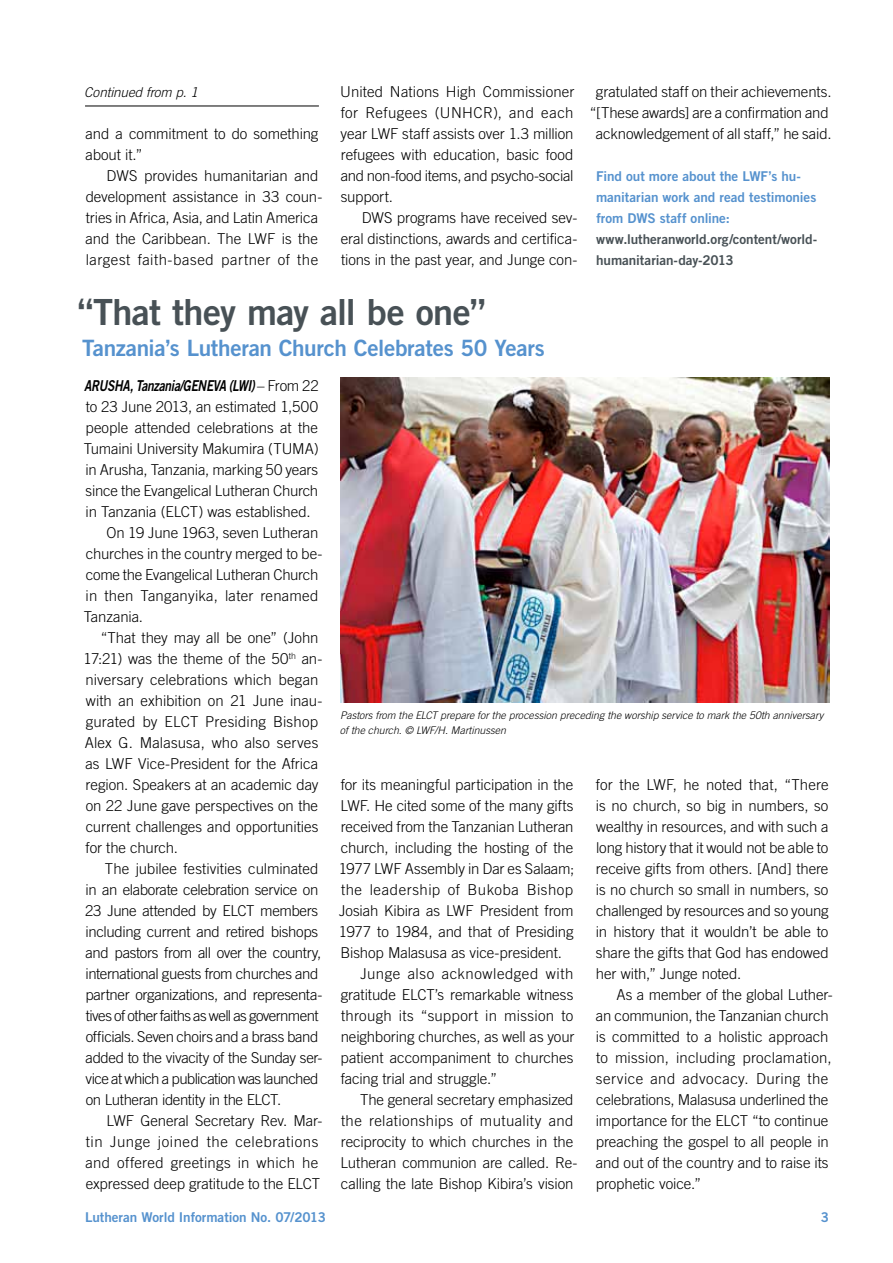
<style>
.page{position:relative;width:893px;height:1263px;background:#fff}
.page>*{position:absolute;margin:0;border:0;box-sizing:border-box;transform-origin:0 0}
.t1{font:36px "Trade Gothic LT Std Bd 2";letter-spacing:-.02em;color:#485156}
.t2{font:22.5px "Trade Gothic LT Std Bd 2";letter-spacing:-.015em;color:#5692ce}
.t3{font:300 15px/21px "Trade Gothic LT Std";letter-spacing:-.005em;color:#000}
.t4{font:300 15px "Trade Gothic LT Std";letter-spacing:-.025em;color:#000}
.t5{font:300 15px "Trade Gothic LT Std";letter-spacing:.02em;color:#000}
.t6{font:300 15px "Trade Gothic LT Std";letter-spacing:.035em;color:#000}
.t7{font:300 15px "Trade Gothic LT Std";letter-spacing:-.04em;color:#000}
.t8{font:15px "Trade Gothic LT Std Bd 2 Obl";letter-spacing:-.03em;color:#000;scale:.8 1}
.t9{font:300 15px "Trade Gothic LT Std";letter-spacing:-.035em;color:#000}
.t10{font:300 15px "Trade Gothic LT Std";letter-spacing:.025em;color:#000}
.t11{font:300 15px "Trade Gothic LT Std";letter-spacing:.015em;color:#000}
.t12{font:300 15px "Trade Gothic LT Std";letter-spacing:.04em;color:#000}
.t13{font:13.5px/21px "Trade Gothic LT Std Bd 2";letter-spacing:-.005em;color:#5692ce}
.t14{font:13.5px/21px "Trade Gothic LT Std Bd 2";letter-spacing:-.005em;color:#485156}
.t15{font:italic 300 13.5px "Trade Gothic LT Std";letter-spacing:-.005em;color:#000}
.t16{font:italic 300 10.5px/15px "Trade Gothic LT Std";color:#000}
.s1{font-family:"Trade Gothic LT Std";font-weight:300}
</style>
<div class="page">
<img style="left:340px;top:377px;width:489px;height:325px">
<hr style="left:85px;top:106px;width:234px;height:1px;background:#000">
<p class="t15" style="left:84px;top:84px;width:115px">Continued from p. 1</p>
<p class="t3" style="left:86px;top:123px;width:234px">and a commitment to do something about it.”</p>
<p class="t3" style="left:86px;top:165px;width:238px;text-indent:21px">DWS provides humanitarian and development assistance in 33 coun&shy;tries in Africa, Asia, and Latin America and the Caribbean. The LWF is the largest faith-based partner of the</p>
<p class="t3" style="left:340px;top:81px;width:236px;text-align:justify">United Nations High Commissioner for Refugees (UNHCR), and each year LWF staff assists over 1.3 million refugees with education, basic food and non-food items, and psycho-social support.</p>
<p class="t3" style="left:341px;top:207px;width:238px;text-align:justify;text-indent:21px">DWS programs have received sev&shy;eral distinctions, awards and certifica&shy;tions in the past year, and Junge con-</p>
<p class="t3" style="left:590px;top:81px;width:243px;text-align:center">gratulated staff on their achievements. “[These awards] are a confirmation and acknowledgement of all staff,” he said.</p>
<p class="t13" style="left:596px;top:166px;width:222px">Find out more about the LWF’s hu&shy;manitarian work and read testimonies from DWS staff online:</p>
<p class="t14" style="left:596px;top:229px;width:222px">www.lutheranworld.org/content/world&shy;humanitarian-day-2013</p>
<h1 class="t1" style="left:78px;top:290px;width:410px">“That they may all be one”</h1>
<h2 class="t2" style="left:82px;top:334px;width:464px">Tanzania’s Lutheran Church Celebrates 50 Years</h2>
<p class="t8" style="left:84px;top:377px;width:295px">ARUSHA, Tanzania/GENEVA (LWI) <span class="s1">– From 22</span></p>
<p class="t3" style="left:86px;top:396px;width:234px">to 23 June 2013, an estimated 1,500</p>
<p class="t3" style="left:85px;top:417px;width:234px">people attended celebrations at the</p>
<p class="t3" style="left:84px;top:438px;width:236px">Tumaini University Makumira (TUMA)</p>
<p class="t3" style="left:86px;top:459px;width:234px">in Arusha, Tanzania, marking 50 years</p>
<p class="t3" style="left:86px;top:480px;width:234px">since the Evangelical Lutheran Church</p>
<p class="t3" style="left:86px;top:501px;width:226px">in Tanzania (ELCT) was established.</p>
<p class="t3" style="left:107px;top:522px;width:213px">On 19 June 1963, seven Lutheran</p>
<p class="t3" style="left:86px;top:543px;width:238px">churches in the country merged to be-</p>
<p class="t3" style="left:86px;top:564px;width:234px">come the Evangelical Lutheran Church</p>
<p class="t11" style="left:86px;top:587px;width:234px">in then Tanganyika, later renamed</p>
<p class="t3" style="left:84px;top:606px;width:61px">Tanzania.</p>
<p class="t3" style="left:101px;top:627px;width:219px">“That they may all be one” (John</p>
<p class="t3" style="left:84px;top:648px;width:240px">17:21) was the theme of the 50<sup>th</sup> an-</p>
<p class="t3" style="left:86px;top:669px;width:234px">niversary celebrations which began</p>
<p class="t3" style="left:86px;top:690px;width:238px">with an exhibition on 21 June inau-</p>
<p class="t3" style="left:86px;top:711px;width:234px">gurated by ELCT Presiding Bishop</p>
<p class="t3" style="left:85px;top:732px;width:235px">Alex G. Malasusa, who also serves</p>
<p class="t3" style="left:86px;top:753px;width:234px">as LWF Vice-President for the Africa</p>
<p class="t3" style="left:86px;top:774px;width:234px">region. Speakers at an academic day</p>
<p class="t3" style="left:86px;top:795px;width:234px">on 22 June gave perspectives on the</p>
<p class="t3" style="left:86px;top:816px;width:234px">current challenges and opportunities</p>
<p class="t3" style="left:86px;top:837px;width:94px">for the church.</p>
<p class="t3" style="left:105px;top:858px;width:215px">The jubilee festivities culminated</p>
<p class="t4" style="left:86px;top:881px;width:234px">in an elaborate celebration service on</p>
<p class="t4" style="left:85px;top:902px;width:235px">23 June attended by ELCT members</p>
<p class="t3" style="left:86px;top:921px;width:234px">including current and retired bishops</p>
<p class="t4" style="left:86px;top:944px;width:237px">and pastors from all over the country,</p>
<p class="t4" style="left:86px;top:965px;width:234px">international guests from churches and</p>
<p class="t4" style="left:85px;top:986px;width:238px">partner organizations, and representa-</p>
<p class="t7" style="left:86px;top:1007px;width:234px">tives of other faiths as well as government</p>
<p class="t4" style="left:86px;top:1028px;width:234px">officials. Seven choirs and a brass band</p>
<p class="t4" style="left:86px;top:1049px;width:238px">added to the vivacity of the Sunday ser-</p>
<p class="t9" style="left:86px;top:1070px;width:234px">vice at which a publication was launched</p>
<p class="t4" style="left:86px;top:1091px;width:197px">on Lutheran identity in the ELCT.</p>
<p class="t3" style="left:107px;top:1110px;width:217px">LWF General Secretary Rev. Mar-</p>
<p class="t12" style="left:86px;top:1133px;width:234px">tin Junge joined the celebrations</p>
<p class="t5" style="left:86px;top:1154px;width:234px">and offered greetings in which he</p>
<p class="t3" style="left:86px;top:1173px;width:236px">expressed deep gratitude to the ELCT</p>
<p class="t16" style="left:340px;top:708px;width:485px">Pastors from the ELCT prepare for the procession preceding the worship service to mark the 50th anniversary of the church. © LWF/H. Martinussen</p>
<p class="t3" style="left:341px;top:774px;width:234px">for its meaningful participation in the</p>
<p class="t3" style="left:340px;top:795px;width:234px">LWF. He cited some of the many gifts</p>
<p class="t3" style="left:341px;top:816px;width:234px">received from the Tanzanian Lutheran</p>
<p class="t3" style="left:341px;top:837px;width:234px">church, including the hosting of the</p>
<p class="t3" style="left:339px;top:858px;width:237px">1977 LWF Assembly in Dar es Salaam;</p>
<p class="t6" style="left:341px;top:881px;width:234px">the leadership of Bukoba Bishop</p>
<p class="t3" style="left:339px;top:900px;width:236px">Josiah Kibira as LWF President from</p>
<p class="t3" style="left:339px;top:921px;width:236px">1977 to 1984, and that of Presiding</p>
<p class="t3" style="left:340px;top:942px;width:223px">Bishop Malasusa as vice-president.</p>
<p class="t6" style="left:360px;top:965px;width:215px">Junge also acknowledged with</p>
<p class="t3" style="left:341px;top:984px;width:234px">gratitude ELCT’s remarkable witness</p>
<p class="t5" style="left:341px;top:1007px;width:234px">through its “support in mission to</p>
<p class="t3" style="left:341px;top:1026px;width:235px">neighboring churches, as well as your</p>
<p class="t3" style="left:341px;top:1047px;width:234px">patient accompaniment to churches</p>
<p class="t3" style="left:341px;top:1068px;width:158px">facing trial and struggle.”</p>
<p class="t3" style="left:360px;top:1089px;width:215px">The general secretary emphasized</p>
<p class="t10" style="left:341px;top:1112px;width:234px">the relationships of mutuality and</p>
<p class="t3" style="left:341px;top:1131px;width:234px">reciprocity to which churches in the</p>
<p class="t3" style="left:340px;top:1152px;width:238px">Lutheran communion are called. Re-</p>
<p class="t3" style="left:341px;top:1173px;width:234px">calling the late Bishop Kibira’s vision</p>
<p class="t3" style="left:596px;top:774px;width:234px;text-align:justify">for the LWF, he noted that, “There is no church, so big in numbers, so wealthy in resources, and with such a long history that it would not be able to receive gifts from others. [And] there is no church so small in numbers, so challenged by resources and so young in history that it wouldn’t be able to share the gifts that God has endowed her with,” Junge noted.</p>
<p class="t3" style="left:596px;top:984px;width:238px;text-indent:21px">As a member of the global Luther&shy;an communion, the Tanzanian church is committed to a holistic approach to mission, including proclamation, service and advocacy. During the celebrations, Malasusa underlined the importance for the ELCT “to continue preaching the gospel to all people in and out of the country and to raise its prophetic voice.”</p>
<p class="t13" style="left:85px;top:1206px;width:242px">Lutheran World Information No. 07/2013</p>
<p class="t13" style="left:821px;top:1206px;width:10px">3</p>
</div>
